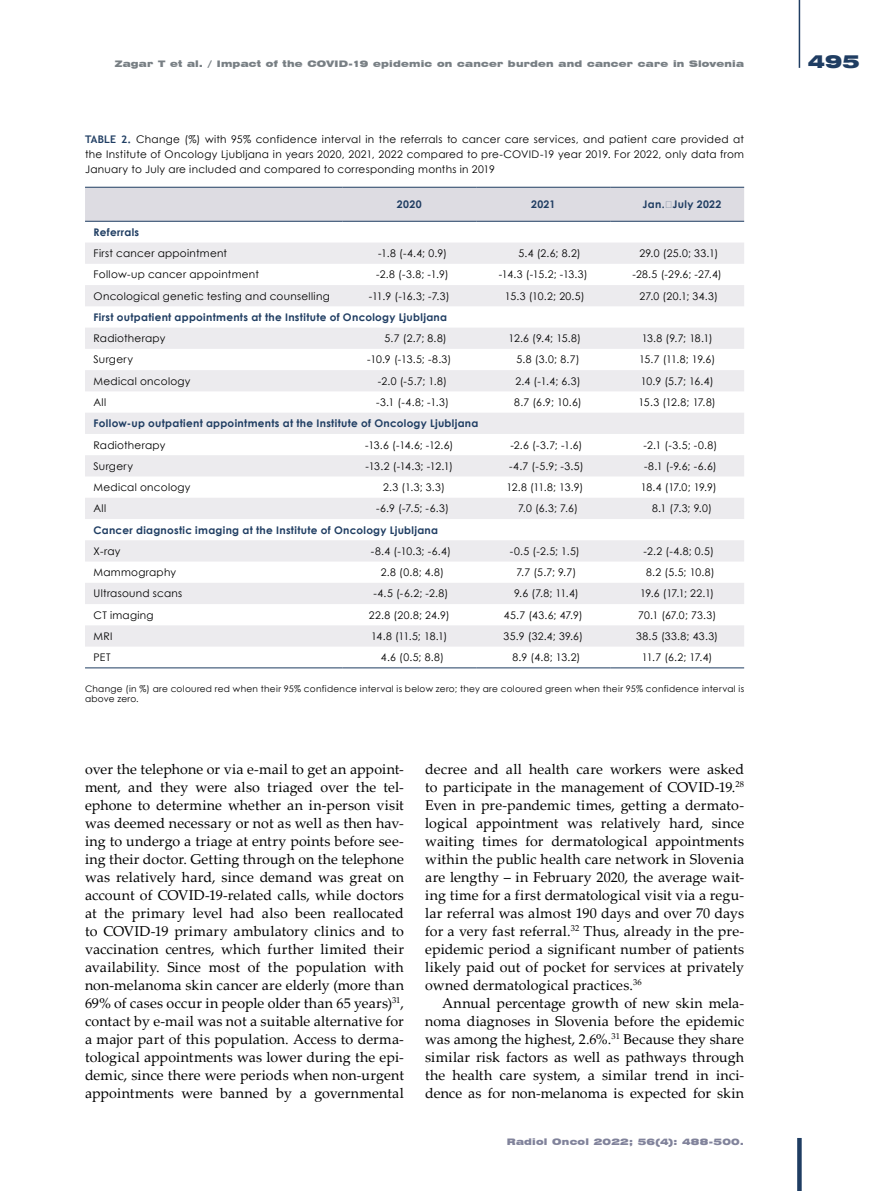
<style>
.page{position:relative;width:893px;height:1191px;background:#fff}
.page>*{position:absolute;margin:0;border:0;box-sizing:border-box;transform-origin:0 0}
.t1{font:900 expanded 18px "Swiss 721 BT";color:#1f3d62}
.t2{font:14.25px/18px "Palatino Linotype";letter-spacing:.005em;color:#000;text-align:justify}
.Tabela_-_tekst{font:10.5px "Century Gothic";letter-spacing:.025em;color:#000}
.Fotka___tabela{font:10.5px/15px "Century Gothic";letter-spacing:.025em;color:#000;text-align:justify}
.Tabela_-_naslov{font:700 10.5px "Century Gothic";letter-spacing:.03em;color:#1f3d62}
.Tabela_-_opomba{font:9px/10.5px "Century Gothic";letter-spacing:.03em;color:#000}
.t3{font:900 expanded 9px "Swiss 721 BT";letter-spacing:.025em;color:#787f84}
.t4{font:900 expanded 9px "Swiss 721 BT";letter-spacing:.02em;color:#81839b}
.s1{font-family:"Trebuchet MS";font-weight:700;color:#1f3d62}
</style>
<div class="page">
<div style="left:797px;top:1138px;width:5px;height:53px;background:#1f3d62"></div>
<hr style="left:799px;top:0;width:1px;height:68px;background:#1f3d62">
<div style="left:85px;top:188px;width:659px;height:33px;background:#dddce2"></div>
<svg style="left:85px;top:243px;width:659px;height:403px;fill:#ecebee"></svg>
<hr style="left:85px;top:221px;width:257px;height:1px;background:#1f3d62">
<hr style="left:342px;top:221px;width:134px;height:1px;background:#1f3d62">
<hr style="left:476px;top:221px;width:134px;height:1px;background:#1f3d62">
<hr style="left:610px;top:221px;width:134px;height:1px;background:#1f3d62">
<hr style="left:85px;top:667px;width:257px;height:1px;background:#1f3d62">
<hr style="left:342px;top:667px;width:134px;height:1px;background:#1f3d62">
<hr style="left:476px;top:667px;width:134px;height:1px;background:#1f3d62">
<hr style="left:610px;top:667px;width:134px;height:1px;background:#1f3d62">
<hr style="left:85px;top:187px;width:257px;height:1px;background:#1f3d62">
<hr style="left:342px;top:187px;width:134px;height:1px;background:#1f3d62">
<hr style="left:476px;top:187px;width:134px;height:1px;background:#1f3d62">
<hr style="left:610px;top:187px;width:134px;height:1px;background:#1f3d62">
<p class="t3" style="left:115px;top:58px;width:631px">Zagar T et al. / Impact of the COVID-19 epidemic on cancer burden and cancer care in Slovenia</p>
<p class="t1" style="left:808px;top:50px;width:53px">495</p>
<p class="Fotka___tabela" style="left:85px;top:132px;width:661px"><span class="s1">TABLE 2.</span> Change (%) with 95% confidence interval in the referrals to cancer care services, and patient care provided at the Institute of Oncology Ljubljana in years 2020, 2021, 2022 compared to pre-COVID-19 year 2019. For 2022, only data from January to July are included and compared to corresponding months in 2019</p>
<p class="Tabela_-_naslov" style="left:397px;top:198px;width:26px">2020</p>
<p class="Tabela_-_naslov" style="left:531px;top:198px;width:26px">2021</p>
<p class="Tabela_-_naslov" style="left:643px;top:198px;width:80px">Jan.−July 2022</p>
<p class="Tabela_-_naslov" style="left:94px;top:225px;width:47px">Referrals</p>
<p class="Tabela_-_tekst" style="left:94px;top:246px;width:135px">First cancer appointment</p>
<p class="Tabela_-_tekst" style="left:378px;top:246px;width:70px">-1.8 (-4.4; 0.9)</p>
<p class="Tabela_-_tekst" style="left:518px;top:246px;width:64px">5.4 (2.6; 8.2)</p>
<p class="Tabela_-_tekst" style="left:639px;top:246px;width:80px">29.0 (25.0; 33.1)</p>
<p class="Tabela_-_tekst" style="left:94px;top:267px;width:167px">Follow-up cancer appointment</p>
<p class="Tabela_-_tekst" style="left:376px;top:267px;width:74px">-2.8 (-3.8; -1.9)</p>
<p class="Tabela_-_tekst" style="left:499px;top:267px;width:91px">-14.3 (-15.2; -13.3)</p>
<p class="Tabela_-_tekst" style="left:632px;top:267px;width:91px">-28.5 (-29.6; -27.4)</p>
<p class="Tabela_-_tekst" style="left:94px;top:288px;width:238px">Oncological genetic testing and counselling</p>
<p class="Tabela_-_tekst" style="left:369px;top:288px;width:82px">-11.9 (-16.3; -7.3)</p>
<p class="Tabela_-_tekst" style="left:505px;top:288px;width:81px">15.3 (10.2; 20.5)</p>
<p class="Tabela_-_tekst" style="left:639px;top:288px;width:80px">27.0 (20.1; 34.3)</p>
<p class="Tabela_-_naslov" style="left:94px;top:310px;width:355px">First outpatient appointments at the Institute of Oncology Ljubljana</p>
<p class="Tabela_-_tekst" style="left:94px;top:331px;width:73px">Radiotherapy</p>
<p class="Tabela_-_tekst" style="left:385px;top:331px;width:64px">5.7 (2.7; 8.8)</p>
<p class="Tabela_-_tekst" style="left:509px;top:331px;width:74px">12.6 (9.4; 15.8)</p>
<p class="Tabela_-_tekst" style="left:642px;top:331px;width:73px">13.8 (9.7; 18.1)</p>
<p class="Tabela_-_tekst" style="left:94px;top:352px;width:41px">Surgery</p>
<p class="Tabela_-_tekst" style="left:367px;top:352px;width:86px">-10.9 (-13.5; -8.3)</p>
<p class="Tabela_-_tekst" style="left:516px;top:352px;width:65px">5.8 (3.0; 8.7)</p>
<p class="Tabela_-_tekst" style="left:639px;top:352px;width:78px">15.7 (11.8; 19.6)</p>
<p class="Tabela_-_tekst" style="left:94px;top:373px;width:99px">Medical oncology</p>
<p class="Tabela_-_tekst" style="left:378px;top:373px;width:71px">-2.0 (-5.7; 1.8)</p>
<p class="Tabela_-_tekst" style="left:515px;top:373px;width:67px">2.4 (-1.4; 6.3)</p>
<p class="Tabela_-_tekst" style="left:641px;top:373px;width:74px">10.9 (5.7; 16.4)</p>
<p class="Tabela_-_tekst" style="left:94px;top:395px;width:14px">All</p>
<p class="Tabela_-_tekst" style="left:376px;top:395px;width:74px">-3.1 (-4.8; -1.3)</p>
<p class="Tabela_-_tekst" style="left:514px;top:395px;width:69px">8.7 (6.9; 10.6)</p>
<p class="Tabela_-_tekst" style="left:639px;top:395px;width:79px">15.3 (12.8; 17.8)</p>
<p class="Tabela_-_naslov" style="left:94px;top:417px;width:386px">Follow-up outpatient appointments at the Institute of Oncology Ljubljana</p>
<p class="Tabela_-_tekst" style="left:94px;top:437px;width:73px">Radiotherapy</p>
<p class="Tabela_-_tekst" style="left:365px;top:437px;width:90px">-13.6 (-14.6; -12.6)</p>
<p class="Tabela_-_tekst" style="left:510px;top:437px;width:74px">-2.6 (-3.7; -1.6)</p>
<p class="Tabela_-_tekst" style="left:643px;top:437px;width:75px">-2.1 (-3.5; -0.8)</p>
<p class="Tabela_-_tekst" style="left:94px;top:458px;width:41px">Surgery</p>
<p class="Tabela_-_tekst" style="left:366px;top:458px;width:89px">-13.2 (-14.3; -12.1)</p>
<p class="Tabela_-_tekst" style="left:509px;top:458px;width:76px">-4.7 (-5.9; -3.5)</p>
<p class="Tabela_-_tekst" style="left:644px;top:458px;width:74px">-8.1 (-9.6; -6.6)</p>
<p class="Tabela_-_tekst" style="left:94px;top:480px;width:99px">Medical oncology</p>
<p class="Tabela_-_tekst" style="left:383px;top:480px;width:63px">2.3 (1.3; 3.3)</p>
<p class="Tabela_-_tekst" style="left:506px;top:480px;width:78px">12.8 (11.8; 13.9)</p>
<p class="Tabela_-_tekst" style="left:641px;top:480px;width:77px">18.4 (17.0; 19.9)</p>
<p class="Tabela_-_tekst" style="left:94px;top:501px;width:14px">All</p>
<p class="Tabela_-_tekst" style="left:376px;top:501px;width:74px">-6.9 (-7.5; -6.3)</p>
<p class="Tabela_-_tekst" style="left:518px;top:501px;width:61px">7.0 (6.3; 7.6)</p>
<p class="Tabela_-_tekst" style="left:652px;top:501px;width:61px">8.1 (7.3; 9.0)</p>
<p class="Tabela_-_naslov" style="left:94px;top:523px;width:346px">Cancer diagnostic imaging at the Institute of Oncology Ljubljana</p>
<p class="Tabela_-_tekst" style="left:94px;top:544px;width:28px">X-ray</p>
<p class="Tabela_-_tekst" style="left:371px;top:544px;width:81px">-8.4 (-10.3; -6.4)</p>
<p class="Tabela_-_tekst" style="left:510px;top:544px;width:71px">-0.5 (-2.5; 1.5)</p>
<p class="Tabela_-_tekst" style="left:644px;top:544px;width:72px">-2.2 (-4.8; 0.5)</p>
<p class="Tabela_-_tekst" style="left:94px;top:565px;width:84px">Mammography</p>
<p class="Tabela_-_tekst" style="left:381px;top:565px;width:65px">2.8 (0.8; 4.8)</p>
<p class="Tabela_-_tekst" style="left:516px;top:565px;width:61px">7.7 (5.7; 9.7)</p>
<p class="Tabela_-_tekst" style="left:646px;top:565px;width:70px">8.2 (5.5; 10.8)</p>
<p class="Tabela_-_tekst" style="left:94px;top:586px;width:90px">Ultrasound scans</p>
<p class="Tabela_-_tekst" style="left:374px;top:586px;width:76px">-4.5 (-6.2; -2.8)</p>
<p class="Tabela_-_tekst" style="left:514px;top:586px;width:66px">9.6 (7.8; 11.4)</p>
<p class="Tabela_-_tekst" style="left:640px;top:586px;width:75px">19.6 (17.1; 22.1)</p>
<p class="Tabela_-_tekst" style="left:94px;top:607px;width:62px">CT imaging</p>
<p class="Tabela_-_tekst" style="left:369px;top:607px;width:82px">22.8 (20.8; 24.9)</p>
<p class="Tabela_-_tekst" style="left:504px;top:607px;width:80px">45.7 (43.6; 47.9)</p>
<p class="Tabela_-_tekst" style="left:638px;top:607px;width:80px">70.1 (67.0; 73.3)</p>
<p class="Tabela_-_tekst" style="left:94px;top:629px;width:20px">MRI</p>
<p class="Tabela_-_tekst" style="left:371px;top:629px;width:78px">14.8 (11.5; 18.1)</p>
<p class="Tabela_-_tekst" style="left:503px;top:629px;width:81px">35.9 (32.4; 39.6)</p>
<p class="Tabela_-_tekst" style="left:636px;top:629px;width:84px">38.5 (33.8; 43.3)</p>
<p class="Tabela_-_tekst" style="left:94px;top:650px;width:18px">PET</p>
<p class="Tabela_-_tekst" style="left:381px;top:650px;width:65px">4.6 (0.5; 8.8)</p>
<p class="Tabela_-_tekst" style="left:512px;top:650px;width:69px">8.9 (4.8; 13.2)</p>
<p class="Tabela_-_tekst" style="left:642px;top:650px;width:72px">11.7 (6.2; 17.4)</p>
<p class="Tabela_-_opomba" style="left:85px;top:683px;width:661px">Change (in %) are coloured red when their 95% confidence interval is below zero; they are coloured green when their 95% confidence interval is above zero.</p>
<p class="t2" style="left:85px;top:759px;width:320px">over the telephone or via e-mail to get an appoint&shy;ment, and they were also triaged over the tel&shy;ephone to determine whether an in-person visit was deemed necessary or not as well as then hav&shy;ing to undergo a triage at entry points before see&shy;ing their doctor. Getting through on the telephone was relatively hard, since demand was great on account of COVID-19-related calls, while doctors at the primary level had also been reallocated to COVID-19 primary ambulatory clinics and to vaccination centres, which further limited their availability. Since most of the population with non-melanoma skin cancer are elderly (more than 69% of cases occur in people older than 65 years)<sup>31</sup>, contact by e-mail was not a suitable alternative for a major part of this population. Access to derma&shy;tological appointments was lower during the epi&shy;demic, since there were periods when non-urgent appointments were banned by a governmental</p>
<p class="t2" style="left:425px;top:759px;width:320px">decree and all health care workers were asked to participate in the management of COVID-19.<sup>28<br></sup>Even in pre-pandemic times, getting a dermato&shy;logical appointment was relatively hard, since waiting times for dermatological appointments within the public health care network in Slovenia are lengthy – in February 2020, the average wait&shy;ing time for a first dermatological visit via a regu&shy;lar referral was almost 190 days and over 70 days for a very fast referral.<sup>32</sup> Thus, already in the pre&shy;epidemic period a significant number of patients likely paid out of pocket for services at privately owned dermatological practices.<sup>36</sup></p>
<p class="t2" style="left:425px;top:993px;width:320px;text-indent:17px">Annual percentage growth of new skin mela&shy;noma diagnoses in Slovenia before the epidemic was among the highest, 2.6%.<sup>31</sup> Because they share similar risk factors as well as pathways through the health care system, a similar trend in inci&shy;dence as for non-melanoma is expected for skin</p>
<p class="t4" style="left:507px;top:1136px;width:239px">Radiol Oncol 2022; 56(4): 488-500.</p>
</div>
